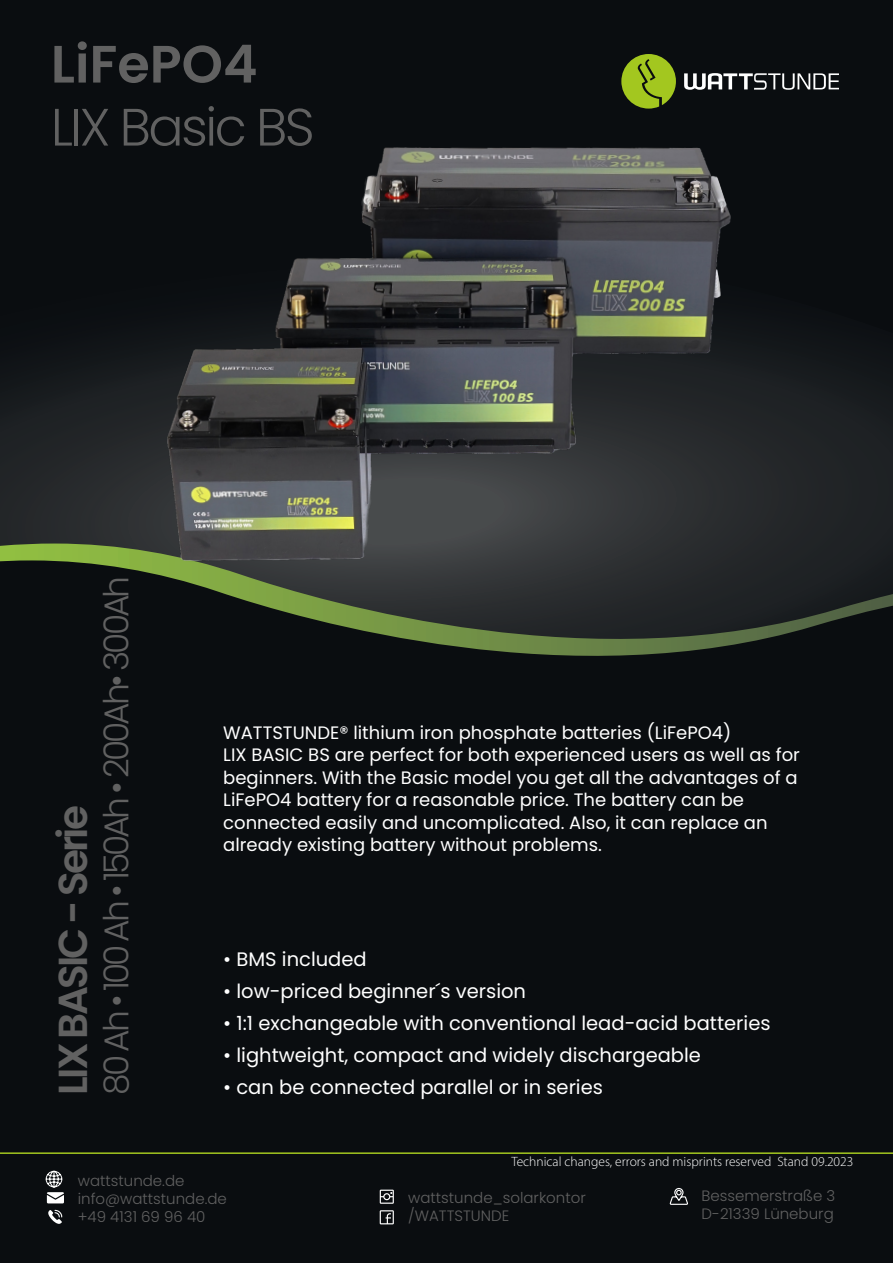
<style>
.page{position:relative;width:893px;height:1263px;background:#0a0d10}
.page>*{position:absolute;margin:0;border:0;box-sizing:border-box;transform-origin:0 0}
.t1{font:300 52.5px "Poppins";letter-spacing:-.05em;color:#616161}
.t2{font:600 52.5px "Poppins";color:#616161}
.t3{font:600 40.5px "Poppins";letter-spacing:-.07em;color:#616161}
.t4{font:300 34.5px "Poppins";letter-spacing:-.09em;color:#616161}
.t5{font:19.5px "Poppins";color:#fff}
.t6{font:18px/22.5px "Poppins";color:#fff}
.t7{font:300 15px "Poppins";color:#616161}
.t8{font:300 13.5px "Myriad Pro";color:#fff}
</style>
<div class="page">
<svg style="left:190px;top:583px;width:703px;height:73px"></svg>
<svg style="left:0;top:1152px;width:893px;height:73px"></svg>
<img style="left:0;top:54px;width:893px;height:529px">
<p class="t2" style="left:51px;top:34px;width:208px">LiFePO4</p>
<p class="t1" style="left:51px;top:97px;width:265px">LIX Basic BS</p>
<p class="t3" style="left:50px;top:1094px;width:291px;rotate:-90deg">LIX BASIC - Serie</p>
<p class="t4" style="left:96px;top:1094px;width:520px;rotate:-90deg">80 Ah • 100 Ah • 150Ah • 200Ah• 300Ah</p>
<p class="t6" style="left:223px;top:721px;width:578px">WATTSTUNDE® lithium iron phosphate batteries (LiFePO4)<br>LIX BASIC BS are perfect for both experienced users as well as for beginners. With the Basic model you get all the advantages of a LiFePO4 battery for a reasonable price. The battery can be</p>
<p class="t6" style="left:223px;top:811px;width:546px">connected easily and uncomplicated. Also, it can replace an</p>
<p class="t6" style="left:223px;top:834px;width:380px">already existing battery without problems.</p>
<p class="t5" style="left:223px;top:948px;width:145px">• BMS included</p>
<p class="t5" style="left:223px;top:980px;width:304px">• low-priced beginner´s version</p>
<p class="t5" style="left:223px;top:1012px;width:549px">• 1:1 exchangeable with conventional lead-acid batteries</p>
<p class="t5" style="left:223px;top:1044px;width:479px">• lightweight, compact and widely dischargeable</p>
<p class="t5" style="left:223px;top:1076px;width:381px">• can be connected parallel or in series</p>
<p class="t8" style="left:511px;top:1154px;width:344px">Technical changes, errors and misprints reserved Stand 09.2023</p>
<p class="t7" style="left:78px;top:1172px;width:108px">wattstunde.de</p>
<p class="t7" style="left:78px;top:1190px;width:151px">info@wattstunde.de</p>
<p class="t7" style="left:78px;top:1208px;width:129px">+49 4131 69 96 40</p>
<p class="t7" style="left:408px;top:1188px;width:179px">wattstunde_solarkontor</p>
<p class="t7" style="left:408px;top:1206px;width:103px">/WATTSTUNDE</p>
<p class="t7" style="left:702px;top:1187px;width:135px">Bessemerstraße 3</p>
<p class="t7" style="left:702px;top:1205px;width:134px">D-21339 Lüneburg</p>
</div>
